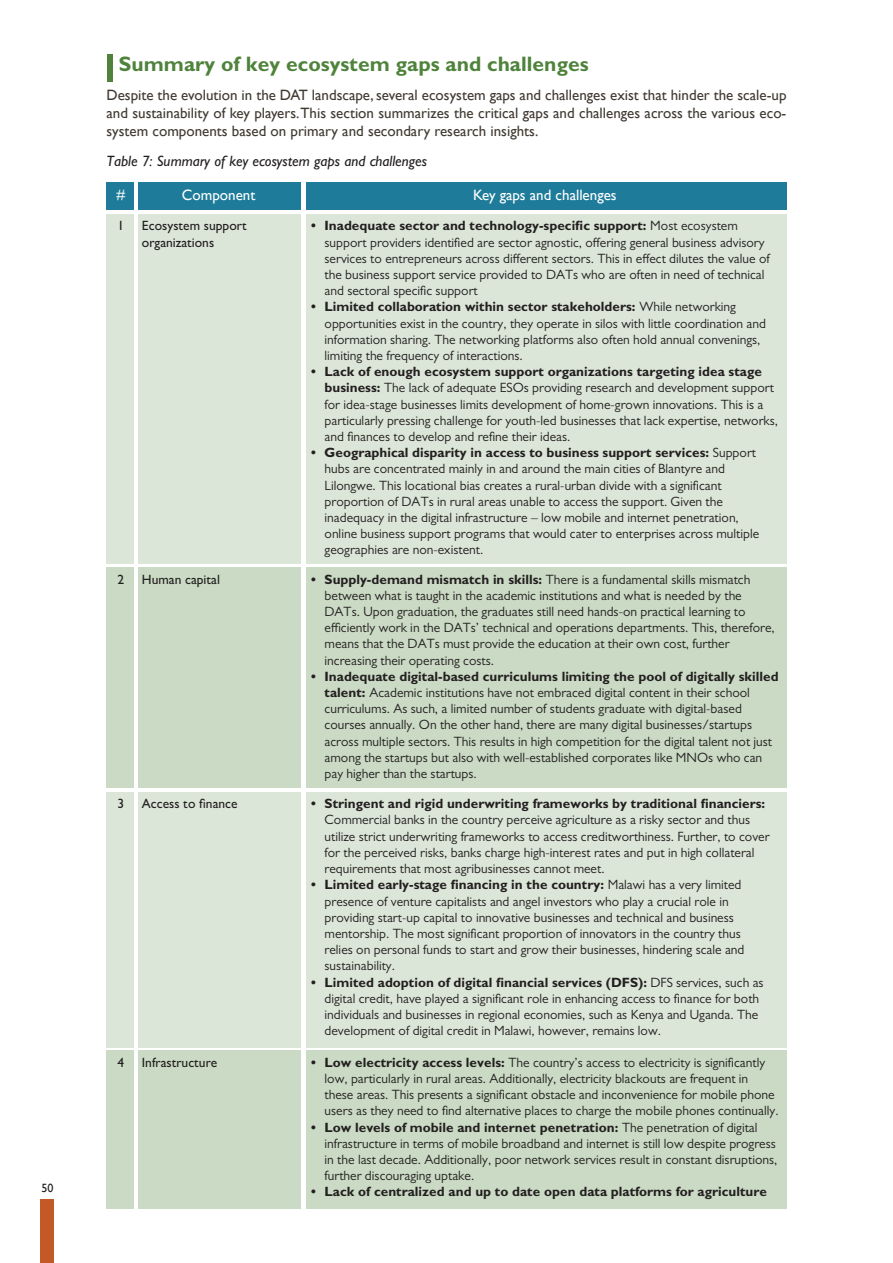
<style>
.page{position:relative;width:893px;height:1263px;background:#fff}
.page>*{position:absolute;margin:0;border:0;box-sizing:border-box;transform-origin:0 0}
.t1{font:700 21px "Gill Sans";color:#4f833c}
.Paragraph_Style_1{font:15px/18px "Gill Sans";color:#403a32;text-align:justify}
.t2{font:italic 500 15px "Gill Sans";color:#231f20}
.t3{font:15px "Gill Sans";color:#fff}
.t4{font:13.5px/16.2px "Gill Sans";color:#231f20}
.t5{font:500 13.5px/16.2px "Gill Sans";color:#231f20}
.t6{font:700 13.5px "Gill Sans";color:#231f20}
.t7{font:12px "Gill Sans";color:#231f20}
.s1{font-weight:700}
</style>
<div class="page">
<div style="left:41px;top:1199px;width:13px;height:64px;background:#c25926"></div>
<div style="left:138px;top:183px;width:163px;height:27px;background:#1e7c9a"></div>
<div style="left:106px;top:183px;width:28px;height:27px;background:#1e7c9a"></div>
<div style="left:138px;top:214px;width:163px;height:350px;background:#dce6d8"></div>
<div style="left:138px;top:792px;width:163px;height:255px;background:#dce6d8"></div>
<div style="left:138px;top:567px;width:163px;height:221px;background:#cadac4"></div>
<div style="left:138px;top:1050px;width:163px;height:159px;background:#cadac4"></div>
<div style="left:106px;top:214px;width:28px;height:350px;background:#dce6d8"></div>
<div style="left:106px;top:792px;width:28px;height:255px;background:#dce6d8"></div>
<div style="left:106px;top:567px;width:28px;height:221px;background:#cadac4"></div>
<div style="left:106px;top:1050px;width:28px;height:159px;background:#cadac4"></div>
<div style="left:306px;top:214px;width:480px;height:350px;background:#dce6d8"></div>
<div style="left:306px;top:792px;width:480px;height:255px;background:#dce6d8"></div>
<div style="left:306px;top:567px;width:480px;height:221px;background:#cadac4"></div>
<div style="left:306px;top:1050px;width:480px;height:159px;background:#cadac4"></div>
<div style="left:306px;top:183px;width:480px;height:27px;background:#1e7c9a"></div>
<div style="left:108px;top:54px;width:5px;height:27px;background:#4f833c"></div>
<p class="t7" style="left:41px;top:1181px;width:13px">50</p>
<p class="t1" style="left:119px;top:51px;width:471px">Summary of key ecosystem gaps and challenges</p>
<p class="Paragraph_Style_1" style="left:106px;top:86px;width:681px">Despite the evolution in the DAT landscape, several ecosystem gaps and challenges exist that hinder the scale-up and sustainability of key players. This section summarizes the critical gaps and challenges across the various eco&shy;system components based on primary and secondary research insights.</p>
<p class="t2" style="left:106px;top:152px;width:322px">Table 7: Summary of key ecosystem gaps and challenges</p>
<p class="t3" style="left:116px;top:187px;width:10px">#</p>
<p class="t3" style="left:182px;top:187px;width:75px">Component</p>
<p class="t3" style="left:473px;top:187px;width:145px">Key gaps and challenges</p>
<p class="t5" style="left:142px;top:218px;width:106px">Ecosystem support organizations</p>
<p class="t4" style="left:325px;top:218px;width:447px;text-indent:-14px"><span class="s1">• Inadequate sector and technology-specific support:</span> Most ecosystem support providers identified are sector agnostic, offering general business advisory services to entrepreneurs across different sectors. This in effect dilutes the value of the business support service provided to DATs who are often in need of technical and sectoral specific support</p>
<p class="t4" style="left:325px;top:299px;width:443px;text-indent:-14px"><span class="s1">• Limited collaboration within sector stakeholders:</span> While networking opportunities exist in the country, they operate in silos with little coordination and information sharing. The networking platforms also often hold annual convenings, limiting the frequency of interactions.</p>
<p class="t4" style="left:325px;top:363px;width:455px;text-indent:-14px"><span class="s1">• Lack of enough ecosystem support organizations targeting idea stage business:</span> The lack of adequate ESOs providing research and development support for idea-stage businesses limits development of home-grown innovations. This is a particularly pressing challenge for youth-led businesses that lack expertise, networks, and finances to develop and refine their ideas.</p>
<p class="t4" style="left:325px;top:444px;width:436px;text-indent:-14px"><span class="s1">• Geographical disparity in access to business support services:</span> Support hubs are concentrated mainly in and around the main cities of Blantyre and Lilongwe. This locational bias creates a rural-urban divide with a significant proportion of DATs in rural areas unable to access the support. Given the inadequacy in the digital infrastructure – low mobile and internet penetration, online business support programs that would cater to enterprises across multiple geographies are non-existent.</p>
<p class="t5" style="left:117px;top:218px;width:8px">1</p>
<p class="t5" style="left:117px;top:571px;width:8px">2</p>
<p class="t5" style="left:142px;top:571px;width:80px">Human capital</p>
<p class="t4" style="left:325px;top:571px;width:452px;text-indent:-14px"><span class="s1">• Supply-demand mismatch in skills:</span> There is a fundamental skills mismatch between what is taught in the academic institutions and what is needed by the DATs. Upon graduation, the graduates still need hands-on practical learning to efficiently work in the DATs’ technical and operations departments. This, therefore, means that the DATs must provide the education at their own cost, further increasing their operating costs.</p>
<p class="t4" style="left:325px;top:668px;width:456px;text-indent:-14px"><span class="s1">• Inadequate digital-based curriculums limiting the pool of digitally skilled talent:</span> Academic institutions have not embraced digital content in their school curriculums. As such, a limited number of students graduate with digital-based courses annually. On the other hand, there are many digital businesses/startups across multiple sectors. This results in high competition for the digital talent not just among the startups but also with well-established corporates like MNOs who can pay higher than the startups.</p>
<p class="t5" style="left:117px;top:795px;width:8px">3</p>
<p class="t5" style="left:142px;top:795px;width:97px">Access to finance</p>
<p class="t4" style="left:325px;top:795px;width:446px;text-indent:-14px"><span class="s1">• Stringent and rigid underwriting frameworks by traditional financiers:<br></span>Commercial banks in the country perceive agriculture as a risky sector and thus utilize strict underwriting frameworks to access creditworthiness. Further, to cover for the perceived risks, banks charge high-interest rates and put in high collateral requirements that most agribusinesses cannot meet.</p>
<p class="t4" style="left:325px;top:876px;width:421px;text-indent:-14px"><span class="s1">• Limited early-stage financing in the country:</span> Malawi has a very limited presence of venture capitalists and angel investors who play a crucial role in providing start-up capital to innovative businesses and technical and business mentorship. The most significant proportion of innovators in the country thus relies on personal funds to start and grow their businesses, hindering scale and sustainability.</p>
<p class="t4" style="left:325px;top:974px;width:441px;text-indent:-14px"><span class="s1">• Limited adoption of digital financial services (DFS):</span> DFS services, such as digital credit, have played a significant role in enhancing access to finance for both individuals and businesses in regional economies, such as Kenya and Uganda. The development of digital credit in Malawi, however, remains low.</p>
<p class="t5" style="left:117px;top:1054px;width:8px">4</p>
<p class="t5" style="left:142px;top:1054px;width:77px">Infrastructure</p>
<p class="t4" style="left:325px;top:1054px;width:456px;text-indent:-14px"><span class="s1">• Low electricity access levels:</span> The country’s access to electricity is significantly low, particularly in rural areas. Additionally, electricity blackouts are frequent in these areas. This presents a significant obstacle and inconvenience for mobile phone users as they need to find alternative places to charge the mobile phones continually.</p>
<p class="t4" style="left:325px;top:1119px;width:454px;text-indent:-14px"><span class="s1">• Low levels of mobile and internet penetration:</span> The penetration of digital infrastructure in terms of mobile broadband and internet is still low despite progress in the last decade. Additionally, poor network services result in constant disruptions, further discouraging uptake.</p>
<p class="t6" style="left:311px;top:1183px;width:457px">• Lack of centralized and up to date open data platforms for agriculture</p>
</div>
